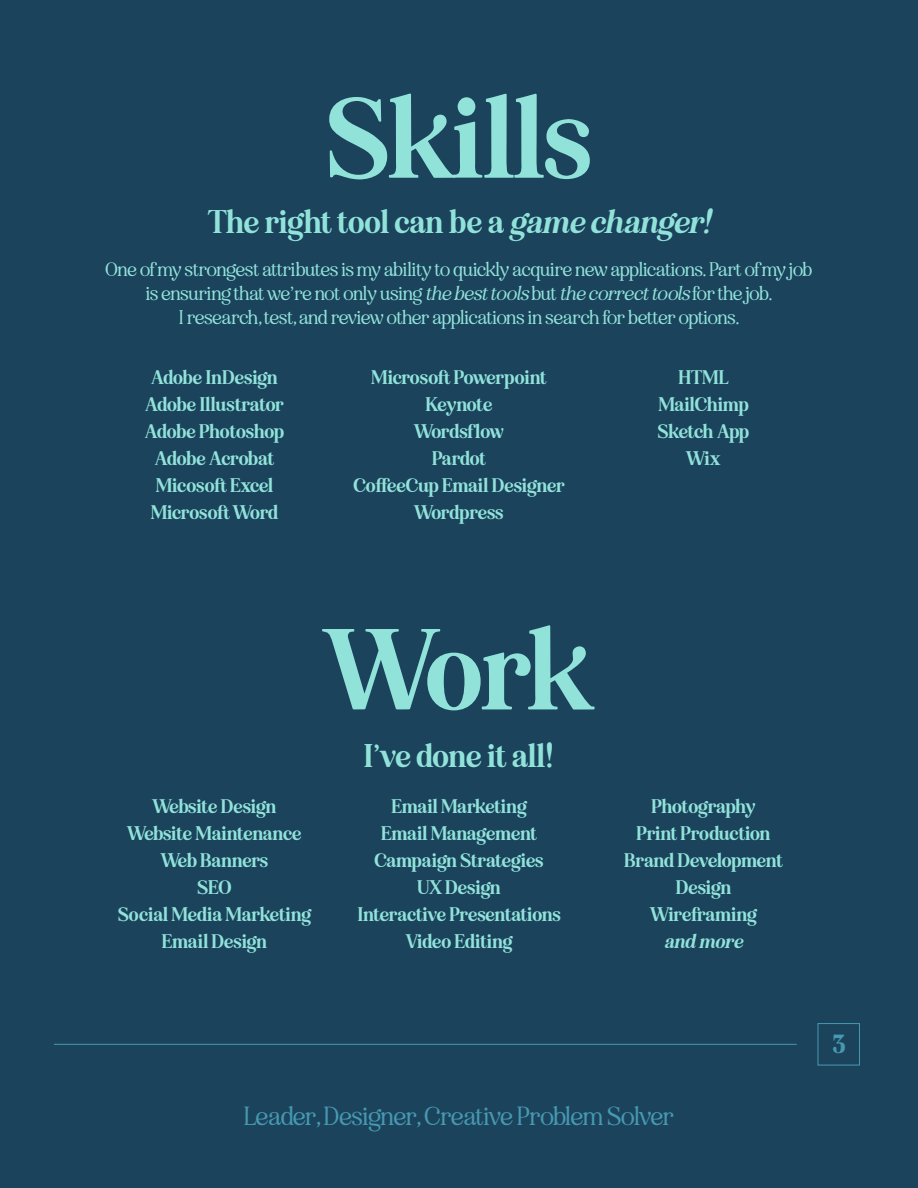
<style>
.page{position:relative;width:918px;height:1188px;background:#1b435c}
.page>*{position:absolute;margin:0;border:0;box-sizing:border-box;transform-origin:0 0}
.t1{font:700 105px "Eighties Comeback";color:#91e3da}
.t2{font:700 30px "Eighties Comeback";color:#91e3da}
.t3{font:24px "Eighties Comeback";letter-spacing:-.005em;color:#4798b1}
.t4{font:900 24px "Eighties Comeback";color:#4798b1}
.t5{font:700 18px/27px "Eighties Comeback";color:#91e3da;text-align:center}
.t6{font:18px/24px "Eighties Comeback";letter-spacing:-.005em;color:#91e3da;text-align:center}
.t7{font:700 18px "Eighties Comeback It";letter-spacing:-.015em;color:#91e3da}
.s1{font-family:"Eighties Comeback It"}
</style>
<div class="page">
<hr style="left:54px;top:1044px;width:743px;height:1px;background:#4798b1">
<div style="left:818px;top:1023px;width:42px;height:42px;border:1px solid #4798b1"></div>
<h1 class="t1" style="left:327px;top:67px;width:266px">Skills</h1>
<h2 class="t2" style="left:208px;top:202px;width:503px">The right tool can be a <span class="s1">game changer!</span></h2>
<p class="t6" style="left:106px;top:257px;width:708px">One of my strongest attributes is my ability to quickly acquire new applications. Part of my job is ensuring that we’re not only using <span class="s1">the best tools</span> but <span class="s1">the correct tools</span> for the job.<br>I research, test, and review other applications in search for better options.</p>
<p class="t5" style="left:145px;top:363px;width:141px">Adobe InDesign<br>Adobe Illustrator<br>Adobe Photoshop<br>Adobe Acrobat<br>Micosoft Excel<br>Microsoft Word</p>
<p class="t5" style="left:353px;top:363px;width:213px">Microsoft Powerpoint<br>Keynote<br>Wordsflow<br>Pardot<br>CoffeeCup Email Designer<br>Wordpress</p>
<p class="t5" style="left:658px;top:363px;width:93px">HTML<br>MailChimp<br>Sketch App<br>Wix</p>
<h1 class="t1" style="left:327px;top:599px;width:266px">Work</h1>
<h2 class="t2" style="left:363px;top:735px;width:193px">I’ve done it all!</h2>
<p class="t5" style="left:118px;top:793px;width:194px">Website Design<br>Website Maintenance<br>Web Banners<br>SEO<br>Social Media Marketing<br>Email Design</p>
<p class="t5" style="left:357px;top:793px;width:205px">Email Marketing<br>Email Management<br>Campaign Strategies<br>UX Design<br>Interactive Presentations<br>Video Editing</p>
<p class="t5" style="left:624px;top:793px;width:160px">Photography<br>Print Production<br>Brand Development<br>Design<br>Wireframing</p>
<p class="t7" style="left:664px;top:929px;width:80px">and more</p>
<h3 class="t3" style="left:244px;top:1100px;width:431px">Leader, Designer, Creative Problem Solver</h3>
<h3 class="t4" style="left:832px;top:1028px;width:15px">3</h3>
</div>
